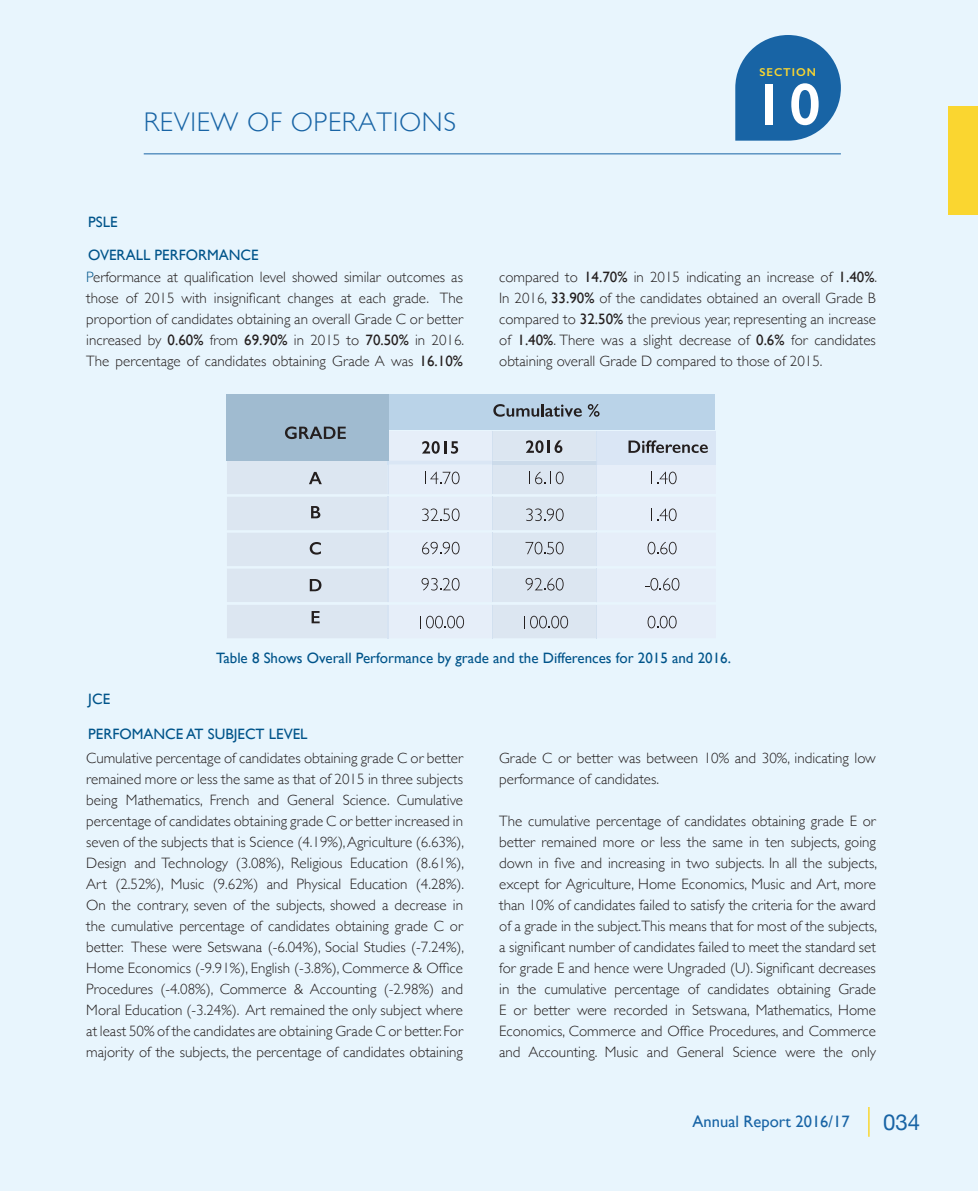
<style>
.page{position:relative;width:978px;height:1191px;background:#e8f5fd}
.page>*{position:absolute;margin:0;border:0;box-sizing:border-box;transform-origin:0 0}
.t1{font:600 59.85px "Gill Sans";color:#fff}
.t2{font:300 27px "Gill Sans";letter-spacing:.025em;color:#1864a5}
.t3{font:22.2px "Helvetica Neue";color:#1864a5}
.t4{font:16.5px "Gill Sans";color:#1864a5}
.t5{font:300 15px/21px "Gill Sans";color:#241f1f;text-align:justify}
.t6{font:15px "Gill Sans";color:#00548a}
.t7{font:600 11.4px "Gill Sans";letter-spacing:.08em;color:#fad630}
.s1{color:#00548a}
.s2{font-weight:400}
</style>
<div class="page">
<div style="left:948px;top:107px;width:30px;height:108px;background:#fad630"></div>
<hr style="left:868px;top:1107px;width:2px;height:29px;background:#fad630">
<svg style="left:735px;top:35px;width:106px;height:106px"></svg>
<hr style="left:144px;top:153px;width:697px;height:1px;background:#1864a5">
<div style="left:387px;top:394px;width:328px;height:35px;background:#bad3e8"></div>
<svg style="left:493px;top:404px;width:89px;height:13px"></svg>
<svg style="left:588px;top:404px;width:12px;height:13px"></svg>
<div style="left:227px;top:394px;width:162px;height:67px;background:#a0bbd0"></div>
<svg style="left:227px;top:426px;width:489px;height:212px"></svg>
<h2 class="t2" style="left:144px;top:100px;width:314px">REVIEW OF OPERATIONS</h2>
<p class="t6" style="left:88px;top:213px;width:31px">PSLE</p>
<p class="t6" style="left:88px;top:246px;width:172px">OVERALL PERFORMANCE</p>
<p class="t7" style="left:759px;top:65px;width:58px">SECTION</p>
<h1 class="t1" style="left:753px;top:68px;width:69px">10</h1>
<p class="t5" style="left:86px;top:265px;width:379px"><span class="s1">P</span>erformance at qualification level showed similar outcomes as those of 2015 with insignificant changes at each grade. The proportion of candidates obtaining an overall Grade C or better increased by <span class="s2">0.60%</span> from <span class="s2">69.90%</span> in 2015 to <span class="s2">70.50%</span> in 2016.<br>The percentage of candidates obtaining Grade A was <span class="s2">16.10%</span></p>
<p class="t5" style="left:499px;top:265px;width:379px">compared to <span class="s2">14.70%</span> in 2015 indicating an increase of <span class="s2">1.40%</span>.<br>In 2016, <span class="s2">33.90%</span> of the candidates obtained an overall Grade B compared to <span class="s2">32.50%</span> the previous year, representing an increase of <span class="s2">1.40%</span>. There was a slight decrease of <span class="s2">0.6%</span> for candidates obtaining overall Grade D compared to those of 2015.</p>
<p class="t6" style="left:216px;top:649px;width:516px">Table 8 Shows Overall Performance by grade and the Differences for 2015 and 2016.</p>
<p class="t6" style="left:88px;top:690px;width:23px">JCE</p>
<p class="t6" style="left:88px;top:725px;width:221px">PERFOMANCE AT SUBJECT LEVEL</p>
<p class="t5" style="left:86px;top:747px;width:379px">Cumulative percentage of candidates obtaining grade C or better remained more or less the same as that of 2015 in three subjects being Mathematics, French and General Science. Cumulative percentage of candidates obtaining grade C or better increased in seven of the subjects that is Science (4.19%), Agriculture (6.63%), Design and Technology (3.08%), Religious Education (8.61%), Art (2.52%), Music (9.62%) and Physical Education (4.28%).<br>On the contrary, seven of the subjects, showed a decrease in the cumulative percentage of candidates obtaining grade C or better. These were Setswana (-6.04%), Social Studies (-7.24%), Home Economics (-9.91%), English (-3.8%), Commerce &amp; Office Procedures (-4.08%), Commerce &amp; Accounting (-2.98%) and Moral Education (-3.24%). Art remained the only subject where at least 50% of the candidates are obtaining Grade C or better. For majority of the subjects, the percentage of candidates obtaining</p>
<p class="t5" style="left:499px;top:747px;width:378px">Grade C or better was between 10% and 30%, indicating low performance of candidates.</p>
<p class="t5" style="left:499px;top:810px;width:379px">The cumulative percentage of candidates obtaining grade E or better remained more or less the same in ten subjects, going down in five and increasing in two subjects. In all the subjects, except for Agriculture, Home Economics, Music and Art, more than 10% of candidates failed to satisfy the criteria for the award of a grade in the subject.This means that for most of the subjects, a significant number of candidates failed to meet the standard set for grade E and hence were Ungraded (U). Significant decreases in the cumulative percentage of candidates obtaining Grade E or better were recorded in Setswana, Mathematics, Home Economics, Commerce and Office Procedures, and Commerce and Accounting. Music and General Science were the only</p>
<p class="t4" style="left:693px;top:1111px;width:158px">Annual Report 2016/17</p>
<h3 class="t3" style="left:883px;top:1106px;width:39px">034</h3>
</div>
